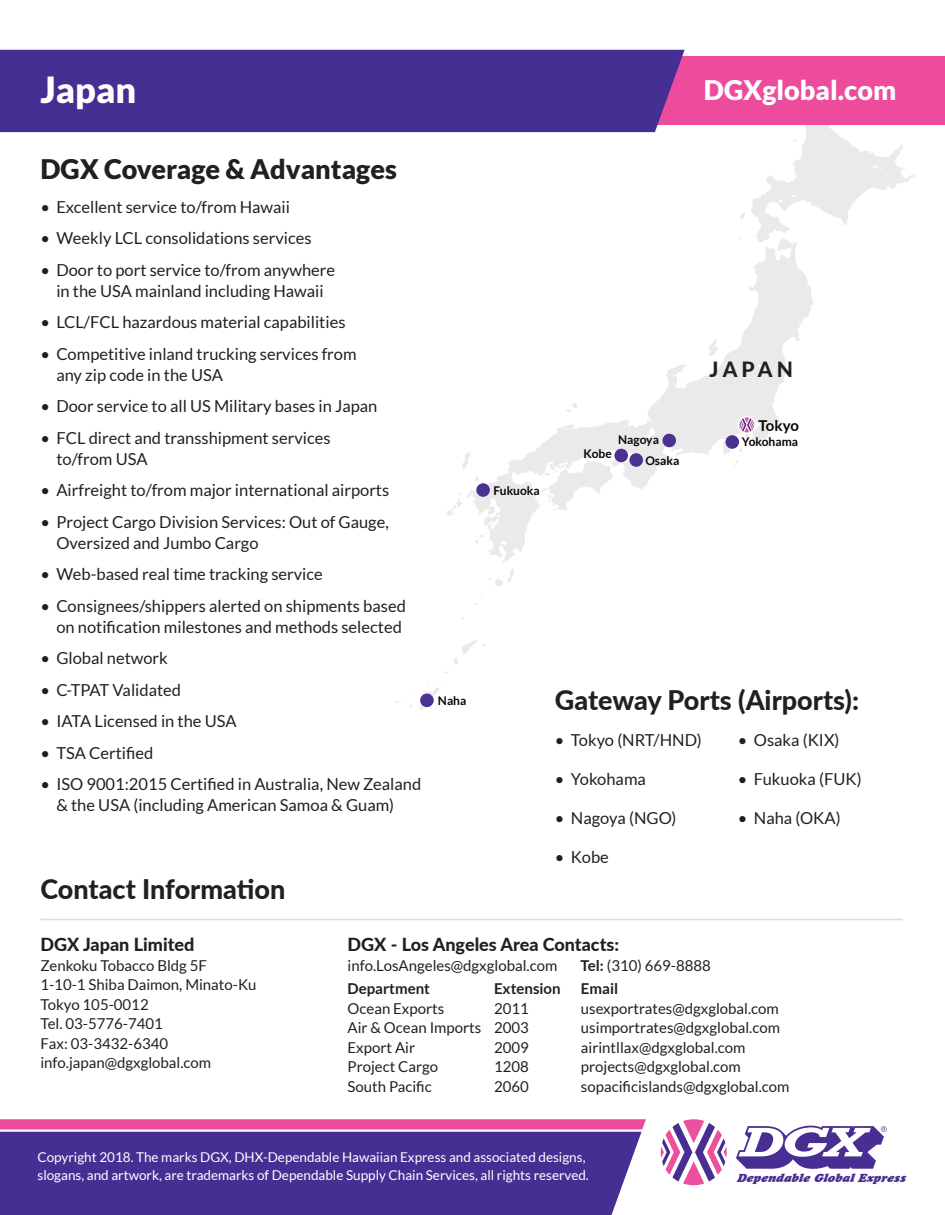
<style>
.page{position:relative;width:945px;height:1215px;background:#fff}
.page>*{position:absolute;margin:0;border:0;box-sizing:border-box;transform-origin:0 0}
.t1{font:900 36px "Lato";color:#fff}
.t2{font:800 27px "Lato";color:#231f20}
.t3{font:900 27px "Lato";color:#231f20}
.t4{font:900 27px "Lato";color:#fff}
.t5{font:800 21px "Lato";letter-spacing:.195em;color:#231f20}
.t6{font:800 18px "Lato";color:#231f20}
.t7{font:16.5px/21px "Lato";color:#231f20}
.t8{font:15px/19.5px "Lato";color:#231f20}
.t9{font:700 15px "Lato";color:#231f20}
.t10{font:700 15px "Lato";letter-spacing:-.01em;color:#050504}
.t11{font:13.5px/18px "Lato";color:#fff}
.t12{font:700 12px "Lato";color:#050504}
.t13{font:italic 900 11.25px "Cooper BT";color:#482e92}
.s1{font-weight:700}
</style>
<div class="page">
<svg style="left:447px;top:493px;width:16px;height:23px"></svg>
<svg style="left:420px;top:682px;width:23px;height:28px"></svg>
<svg style="left:395px;top:695px;width:18px;height:12px"></svg>
<svg style="left:454px;top:640px;width:32px;height:24px"></svg>
<svg style="left:475px;top:568px;width:39px;height:37px"></svg>
<svg style="left:740px;top:212px;width:5px;height:8px"></svg>
<svg style="left:751px;top:125px;width:164px;height:112px"></svg>
<svg style="left:467px;top:237px;width:347px;height:325px"></svg>
<svg style="left:474px;top:476px;width:5px;height:5px"></svg>
<svg style="left:739px;top:448px;width:3px;height:4px"></svg>
<svg style="left:566px;top:402px;width:11px;height:11px"></svg>
<svg style="left:733px;top:459px;width:5px;height:9px"></svg>
<svg style="left:540px;top:452px;width:73px;height:59px"></svg>
<svg style="left:462px;top:452px;width:9px;height:18px"></svg>
<div style="left:0;top:1132px;width:642px;height:83px;background:#452f92"></div>
<svg style="left:0;top:1119px;width:646px;height:10px;background:#ed509e"></svg>
<svg style="left:661px;top:1119px;width:66px;height:66px"></svg>
<svg style="left:736px;top:1126px;width:151px;height:43px"></svg>
<div style="left:0;top:57px;width:945px;height:68px;background:#ed4c9c"></div>
<div style="left:0;top:50px;width:685px;height:82px;background:#452f92"></div>
<hr style="left:40px;top:919px;width:863px;height:1px;background:#ddd">
<svg style="left:738px;top:416px;width:18px;height:18px"></svg>
<svg style="left:739px;top:417px;width:16px;height:15px"></svg>
<div style="left:725px;top:435px;width:14px;height:14px;background:#493292;border-radius:50%"></div>
<div style="left:662px;top:434px;width:14px;height:13px;background:#493292;border-radius:50%"></div>
<div style="left:614px;top:449px;width:14px;height:13px;background:#493292;border-radius:50%"></div>
<div style="left:629px;top:453px;width:14px;height:14px;background:#493292;border-radius:50%"></div>
<div style="left:476px;top:483px;width:14px;height:14px;background:#493292;border-radius:50%"></div>
<div style="left:420px;top:694px;width:14px;height:13px;background:#493292;border-radius:50%"></div>
<h1 class="t1" style="left:40px;top:69px;width:97px">Japan</h1>
<h2 class="t4" style="left:704px;top:74px;width:194px">DGXglobal.com</h2>
<h2 class="t3" style="left:40px;top:154px;width:358px">DGX Coverage &amp; Advantages</h2>
<p class="t7" style="left:40px;top:196px;width:251px">• Excellent service to/from Hawaii</p>
<p class="t7" style="left:40px;top:228px;width:273px">• Weekly LCL consolidations services</p>
<p class="t7" style="left:40px;top:259px;width:296px;text-align:center">• Door to port service to/from anywhere in the USA mainland including Hawaii</p>
<p class="t7" style="left:40px;top:312px;width:307px">• LCL/FCL hazardous material capabilities</p>
<p class="t7" style="left:56px;top:343px;width:302px;text-indent:-16px">• Competitive inland trucking services from any zip code in the USA</p>
<p class="t7" style="left:40px;top:396px;width:339px">• Door service to all US Military bases in Japan</p>
<p class="t7" style="left:56px;top:427px;width:276px;text-indent:-16px">• FCL direct and transshipment services to/from USA</p>
<p class="t7" style="left:40px;top:480px;width:350px">• Airfreight to/from major international airports</p>
<p class="t7" style="left:56px;top:511px;width:334px;text-indent:-16px">• Project Cargo Division Services: Out of Gauge,<br>Oversized and Jumbo Cargo</p>
<p class="t7" style="left:40px;top:564px;width:284px">• Web-based real time tracking service</p>
<p class="t7" style="left:40px;top:595px;width:367px;text-align:right">• Consignees/shippers alerted on shipments based on notification milestones and methods selected</p>
<p class="t7" style="left:40px;top:648px;width:129px">• Global network</p>
<p class="t7" style="left:40px;top:679px;width:142px">• C-TPAT Validated</p>
<p class="t7" style="left:40px;top:711px;width:198px">• IATA Licensed in the USA</p>
<p class="t7" style="left:40px;top:742px;width:115px">• TSA Certified</p>
<p class="t7" style="left:56px;top:774px;width:366px;text-indent:-16px">• ISO 9001:2015 Certified in Australia, New Zealand &amp; the USA (including American Samoa &amp; Guam)</p>
<p class="t12" style="left:438px;top:694px;width:30px">Naha</p>
<h2 class="t2" style="left:40px;top:869px;width:247px">Contact Information</h2>
<p class="t12" style="left:493px;top:484px;width:48px">Fukuoka</p>
<p class="t12" style="left:618px;top:433px;width:42px">Nagoya</p>
<p class="t12" style="left:584px;top:447px;width:30px">Kobe</p>
<p class="t12" style="left:645px;top:454px;width:36px">Osaka</p>
<p class="t5" style="left:710px;top:354px;width:85px">JAPAN</p>
<p class="t10" style="left:759px;top:417px;width:42px">Tokyo</p>
<p class="t12" style="left:742px;top:434px;width:58px">Yokohama</p>
<h2 class="t2" style="left:555px;top:680px;width:306px">Gateway Ports (Airports):</h2>
<p class="t7" style="left:555px;top:730px;width:148px">• Tokyo (NRT/HND)</p>
<p class="t7" style="left:555px;top:769px;width:92px">• Yokohama</p>
<p class="t7" style="left:555px;top:808px;width:123px">• Nagoya (NGO)</p>
<p class="t7" style="left:555px;top:847px;width:55px">• Kobe</p>
<p class="t7" style="left:738px;top:730px;width:103px">• Osaka (KIX)</p>
<p class="t7" style="left:738px;top:769px;width:125px">• Fukuoka (FUK)</p>
<p class="t7" style="left:738px;top:808px;width:104px">• Naha (OKA)</p>
<p class="t6" style="left:40px;top:931px;width:155px">DGX Japan Limited</p>
<p class="t8" style="left:40px;top:956px;width:218px">Zenkoku Tobacco Bldg 5F<br>1-10-1 Shiba Daimon, Minato-Ku<br>Tokyo 105-0012<br>Tel. 03-5776-7401<br>Fax: 03-3432-6340 info.japan@dgxglobal.com</p>
<p class="t6" style="left:348px;top:931px;width:273px">DGX - Los Angeles Area Contacts:</p>
<p class="t8" style="left:348px;top:956px;width:211px">info.LosAngeles@dgxglobal.com</p>
<p class="t8" style="left:581px;top:956px;width:132px"><span class="s1">Tel:</span> (310) 669-8888</p>
<p class="t9" style="left:348px;top:980px;width:84px">Department</p>
<p class="t8" style="left:348px;top:999px;width:135px">Ocean Exports<br>Air &amp; Ocean Imports<br>Export Air<br>Project Cargo<br>South Pacific</p>
<p class="t9" style="left:581px;top:980px;width:39px">Email</p>
<p class="t8" style="left:581px;top:999px;width:210px">usexportrates@dgxglobal.com usimportrates@dgxglobal.com airintllax@dgxglobal.com projects@dgxglobal.com sopacificislands@dgxglobal.com</p>
<p class="t9" style="left:494px;top:980px;width:68px">Extension</p>
<p class="t8" style="left:494px;top:999px;width:36px;text-align:justify">2011<br>2003<br>2009<br>1208<br>2060</p>
<p class="t11" style="left:38px;top:1148px;width:553px">Copyright 2018. The marks DGX, DHX-Dependable Hawaiian Express and associated designs, slogans, and artwork, are trademarks of Dependable Supply Chain Services, all rights reserved.</p>
<p class="t13" style="left:737px;top:1172px;width:173px">Dependable Global Express</p>
</div>
